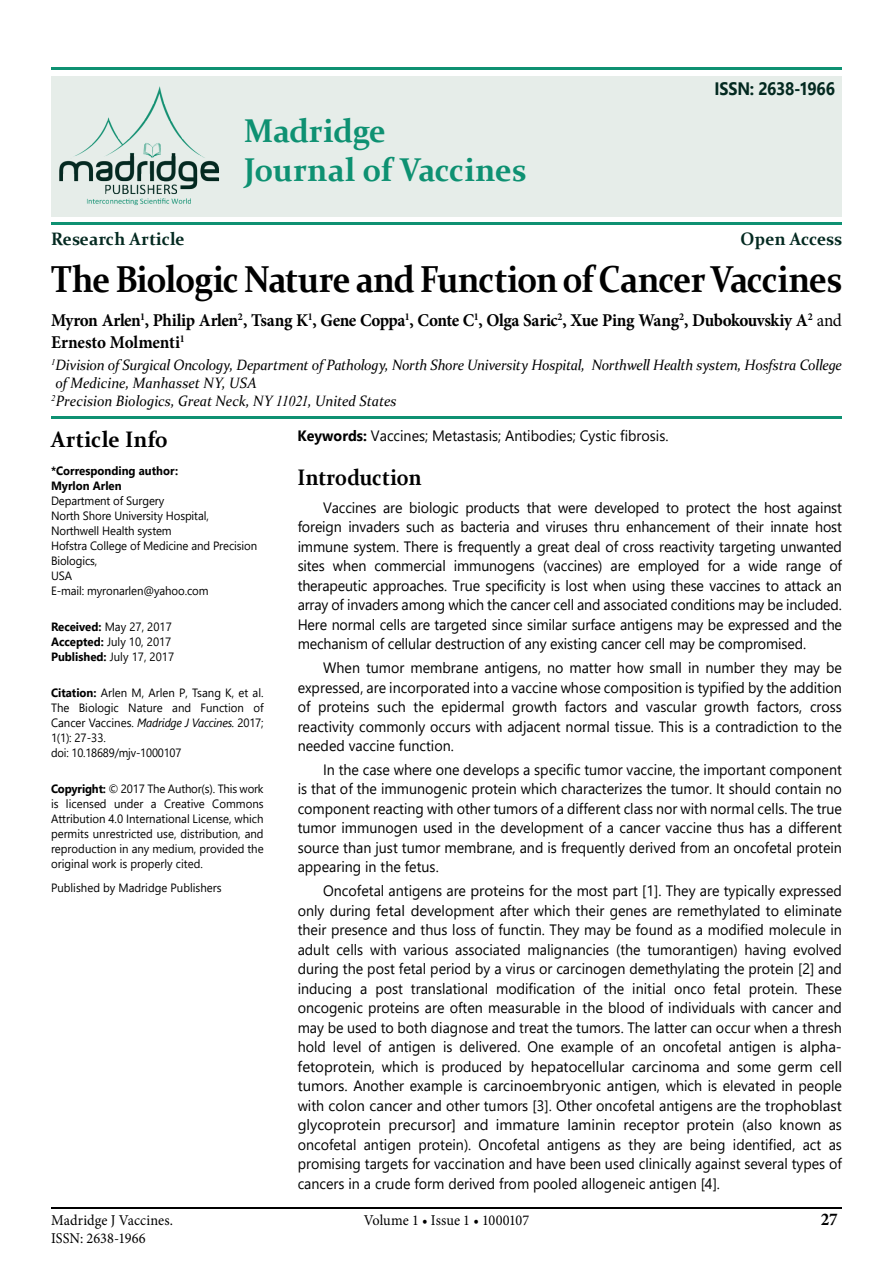
<style>
.page{position:relative;width:893px;height:1263px;background:#fff}
.page>*{position:absolute;margin:0;border:0;box-sizing:border-box;transform-origin:0 0}
.t1{font:700 37.5px "Constantia";letter-spacing:-.035em;color:#000;scale:.9 1}
.t2{font:700 33px/39px "Constantia";letter-spacing:-.005em;color:#0e9172;scale:.95 1}
.t3{font:700 22.5px "Constantia";letter-spacing:.005em;color:#000;scale:.9 1}
.t4{font:700 22.5px "Constantia";letter-spacing:.005em;color:#000;scale:.95 1}
.t5{font:700 18px/21.6px "Minion Pro";letter-spacing:-.02em;color:#000;scale:.95 1}
.t6{font:700 18px "Constantia";color:#032920;scale:.95 1}
.t7{font:700 18px "Segoe UI";letter-spacing:-.015em;color:#032920;scale:.9 1}
.t8{font:15px/19.5px "Segoe UI";color:#000;text-align:justify;scale:.95 1}
.t9{font:italic 15px/18px "Constantia";letter-spacing:-.01em;color:#000;scale:.95 1}
.t10{font:15px "Minion Pro";color:#000;scale:.95 1}
.t11{font:12px/15px "Segoe UI";letter-spacing:-.01em;color:#000;scale:.95 1}
.t12{font:700 12px/15px "Segoe UI";color:#000;scale:.95 1}
.s1{font-weight:400}
.s2{font-family:"Times New Roman"}
.s3{font-weight:700}
.s4{font-style:italic}
</style>
<div class="page">
<hr style="left:51px;top:1208px;width:791px;height:1px;background:#000">
<div style="left:51px;top:76px;width:791px;height:140px;background:#e6ede9"></div>
<hr style="left:51px;top:223px;width:791px;height:2px;background:#0e9172">
<hr style="left:51px;top:416px;width:791px;height:2px;background:#0e9172">
<hr style="left:51px;top:68px;width:791px;height:2px;background:#0e9172">
<img style="left:59px;top:86px;width:160px;height:120px">
<h2 class="t2" style="left:244px;top:109px;width:299px">Madridge<br>Journal of Vaccines</h2>
<p class="t7" style="left:714px;top:71px;width:135px">ISSN: 2638-1966</p>
<p class="t6" style="left:51px;top:226px;width:142px">Research Article</p>
<p class="t6" style="left:741px;top:226px;width:108px">Open Access</p>
<h1 class="t1" style="left:51px;top:253px;width:880px">The Biologic Nature and Function of Cancer Vaccines</h1>
<p class="t5" style="left:51px;top:309px;width:834px">Myron Arlen<sup>1</sup>, Philip Arlen<sup>2</sup>, Tsang K<sup>1</sup>, Gene Coppa<sup>1</sup>, Conte C<sup>1</sup>, Olga Saric<sup>2</sup>, Xue Ping Wang<sup>2</sup>, Dubokouvskiy A<sup>2</sup> <span class="s1">and<br></span>Ernesto Molmenti<sup>1</sup></p>
<p class="t9" style="left:51px;top:355px;width:834px"><sup>1</sup>Division of Surgical Oncology, Department of Pathology, North Shore University Hospital, Northwell Health system, Hosfstra College of Medicine, Manhasset NY, USA<br><sup>2</sup>Precision Biologics, Great Neck, NY <span class="s2">11021</span>, United States</p>
<h3 class="t4" style="left:51px;top:424px;width:125px">Article Info</h3>
<p class="t12" style="left:51px;top:462px;width:135px">*Corresponding author:<br>Myrlon Arlen</p>
<p class="t11" style="left:51px;top:492px;width:219px">Department of Surgery<br>North Shore University Hospital,<br>Northwell Health system<br>Hofstra College of Medicine and Precision<br>Biologics,<br>USA<br>E-mail: myronarlen@yahoo.com</p>
<p class="t11" style="left:51px;top:618px;width:131px"><span class="s3">Received:</span> May 27, 2017<br><span class="s3">Accepted:</span> July 10, 2017<br><span class="s3">Published:</span> July 17, 2017</p>
<p class="t11" style="left:51px;top:684px;width:225px"><span class="s3">Citation:</span> Arlen M, Arlen P, Tsang K, et al.<br>The Biologic Nature and Function of<br>Cancer Vaccines. <span class="s4">Madridge J Vaccines.</span> 2017;<br>1(1): 27-33.<br>doi: 10.18689/mjv-1000107</p>
<p class="t11" style="left:51px;top:780px;width:225px;text-align:justify"><span class="s3">Copyright:</span> © 2017 The Author(s). This work is licensed under a Creative Commons Attribution 4.0 International License, which permits unrestricted use, distribution, and reproduction in any medium, provided the original work is properly cited.</p>
<p class="t11" style="left:51px;top:879px;width:181px">Published by Madridge Publishers</p>
<p class="t8" style="left:298px;top:424px;width:392px"><span class="s3">Keywords:</span> Vaccines; Metastasis; Antibodies; Cystic fibrosis.</p>
<h3 class="t3" style="left:298px;top:462px;width:139px">Introduction</h3>
<p class="t8" style="left:298px;top:496px;width:574px;text-indent:26px">Vaccines are biologic products that were developed to protect the host against foreign invaders such as bacteria and viruses thru enhancement of their innate host immune system. There is frequently a great deal of cross reactivity targeting unwanted sites when commercial immunogens (vaccines) are employed for a wide range of therapeutic approaches. True specificity is lost when using these vaccines to attack an array of invaders among which the cancer cell and associated conditions may be included.<br>Here normal cells are targeted since similar surface antigens may be expressed and the mechanism of cellular destruction of any existing cancer cell may be compromised.</p>
<p class="t8" style="left:298px;top:657px;width:574px;text-indent:26px">When tumor membrane antigens, no matter how small in number they may be expressed, are incorporated into a vaccine whose composition is typified by the addition of proteins such the epidermal growth factors and vascular growth factors, cross reactivity commonly occurs with adjacent normal tissue. This is a contradiction to the needed vaccine function.</p>
<p class="t8" style="left:298px;top:758px;width:574px;text-indent:26px">In the case where one develops a specific tumor vaccine, the important component is that of the immunogenic protein which characterizes the tumor. It should contain no component reacting with other tumors of a different class nor with normal cells. The true tumor immunogen used in the development of a cancer vaccine thus has a different source than just tumor membrane, and is frequently derived from an oncofetal protein appearing in the fetus.</p>
<p class="t8" style="left:298px;top:880px;width:574px;text-indent:26px">Oncofetal antigens are proteins for the most part [1]. They are typically expressed only during fetal development after which their genes are remethylated to eliminate their presence and thus loss of functin. They may be found as a modified molecule in adult cells with various associated malignancies (the tumorantigen) having evolved during the post fetal period by a virus or carcinogen demethylating the protein [2] and inducing a post translational modification of the initial onco fetal protein. These oncogenic proteins are often measurable in the blood of individuals with cancer and may be used to both diagnose and treat the tumors. The latter can occur when a thresh hold level of antigen is delivered. One example of an oncofetal antigen is alpha&shy;fetoprotein, which is produced by hepatocellular carcinoma and some germ cell tumors. Another example is carcinoembryonic antigen, which is elevated in people with colon cancer and other tumors [3]. Other oncofetal antigens are the trophoblast glycoprotein precursor] and immature laminin receptor protein (also known as oncofetal antigen protein). Oncofetal antigens as they are being identified, act as promising targets for vaccination and have been used clinically against several types of cancers in a crude form derived from pooled allogeneic antigen [4].</p>
<p class="t10" style="left:51px;top:1210px;width:130px">Madridge J Vaccines.</p>
<p class="t10" style="left:364px;top:1210px;width:176px">Volume 1 • Issue 1 • 1000107</p>
<p class="t5" style="left:821px;top:1208px;width:19px">27</p>
<p class="t10" style="left:51px;top:1228px;width:101px">ISSN: 2638-1966</p>
</div>
